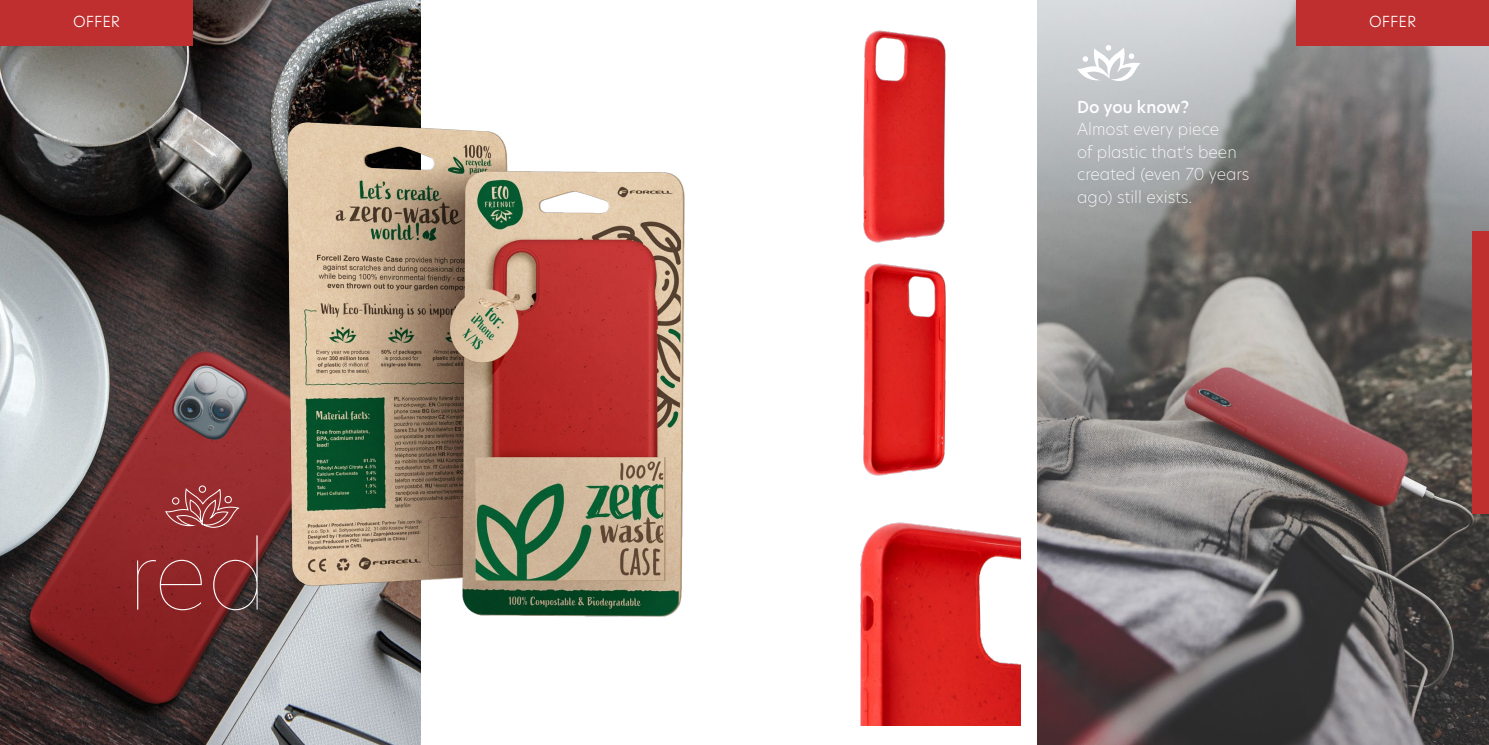
<style>
.page{position:relative;width:1489px;height:745px;background:#fff}
.page>*{position:absolute;margin:0;border:0;box-sizing:border-box;transform-origin:0 0}
.t1{font:100 93.75px "Hero New";color:#fff}
.t2{font:200 16.25px/22.5px "Hero New";color:#fff}
.t3{font:500 16.25px "Hero New";color:#fff}
.t4{font:300 15px "Hero New";color:#fff}
</style>
<div class="page">
<img style="left:1037px;top:0;width:451px;height:744px">
<img style="left:0;top:0;width:420px;height:744px">
<svg style="left:164px;top:484px;width:77px;height:44px"></svg>
<img style="left:863px;top:30px;width:83px;height:446px">
<img style="left:860px;top:522px;width:160px;height:202px">
<div style="left:1472px;top:231px;width:16px;height:282px;background:#bf2f2f"></div>
<svg style="left:1077px;top:45px;width:63px;height:36px"></svg>
<div style="left:0;top:0;width:193px;height:45px;background:#bf2f2f"></div>
<div style="left:1295px;top:0;width:193px;height:45px;background:#bf2f2f"></div>
<img style="left:282px;top:71px;width:403px;height:578px">
<p class="t4" style="left:73px;top:11px;width:49px">OFFER</p>
<p class="t4" style="left:1368px;top:11px;width:49px">OFFER</p>
<h1 class="t1" style="left:128px;top:510px;width:141px">red</h1>
<p class="t3" style="left:1077px;top:96px;width:113px">Do you know?</p>
<p class="t2" style="left:1077px;top:117px;width:174px">Almost every piece<br>of plastic that’s been created (even 70 years ago) still exists.</p>
</div>
